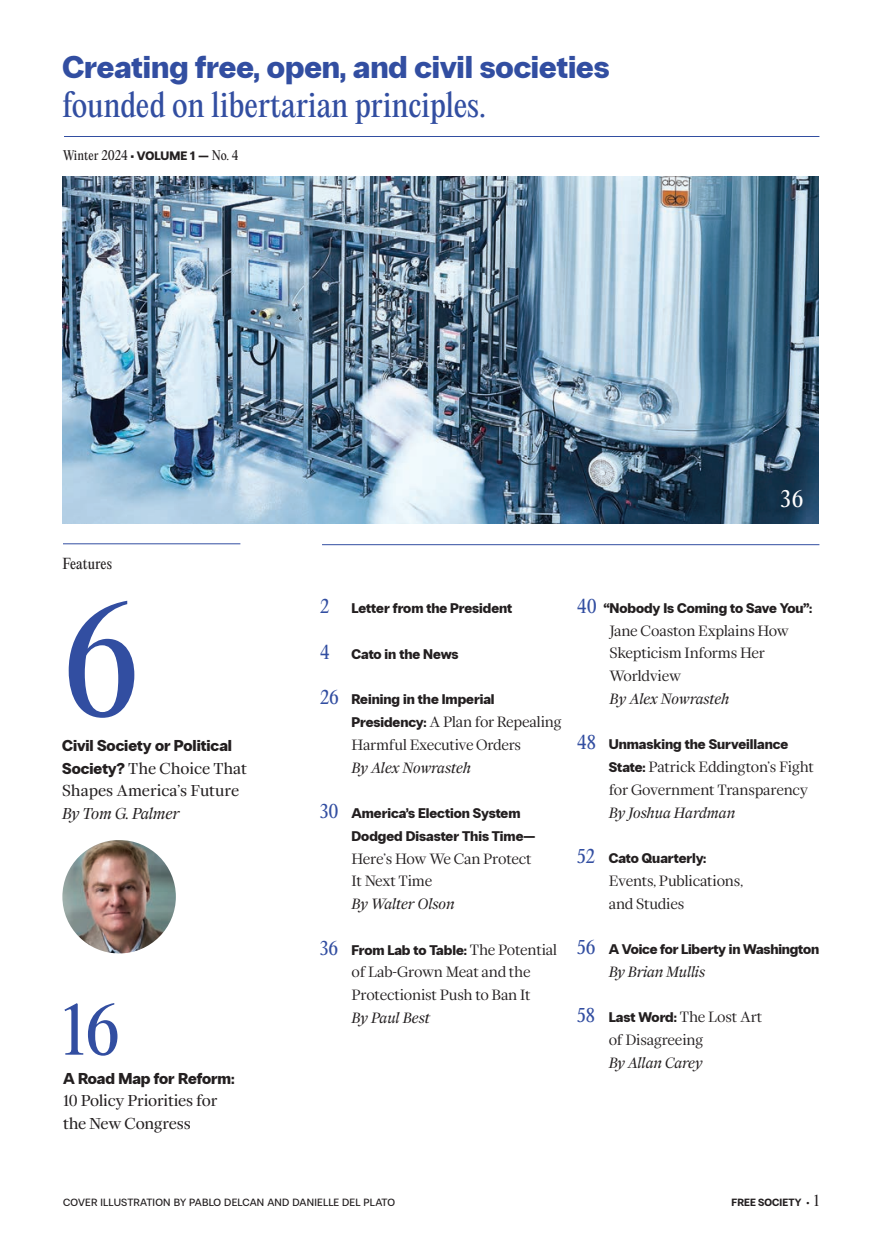
<style>
.page{position:relative;width:882px;height:1260px;background:#fff}
.page>*{position:absolute;margin:0;border:0;box-sizing:border-box;transform-origin:0 0}
.t1{font:140px "PP Editorial New";color:#324ea1}
.t2{font:63px "PP Editorial New";color:#324ea1}
.t3{font:900 31.5px/38.5px "PP Radio Grotesk";letter-spacing:-.005em;color:#324ea1}
.t4{font:21px "PP Editorial New";color:#fff}
.t5{font:17.5px "PP Editorial New";color:#324ea1}
.t6{font:900 15.75px "PP Radio Grotesk";letter-spacing:-.005em;color:#231f20}
.t7{font:14.88px/22.8px "ES Face";letter-spacing:-.01em;color:#231f20}
.t8{font:italic 14.88px "ES Face";letter-spacing:-.025em;color:#231f20}
.t9{font:300 14px/22.8px "ES Face";letter-spacing:-.015em;color:#231f20}
.t10{font:900 14px/22.8px "PP Radio Grotesk";letter-spacing:-.005em;color:#231f20}
.t11{font:14px "PP Editorial New";color:#231f20}
.t12{font:12.25px "PP Editorial New";letter-spacing:-.005em;color:#231f20}
.TOC_Cover_Art_Credit{font:500 10.5px "PP Radio Grotesk";letter-spacing:.02em;color:#231f20}
.t13{font:800 10.5px "PP Radio Grotesk";letter-spacing:.01em;color:#231f20}
.s1{font-family:"PP Editorial New";font-weight:400}
.s2{font-family:"PP Radio Grotesk";font-weight:900}
.s3{font-family:"PP Radio Grotesk";font-weight:900;font-size:15.75px}
.s4{font-family:"PP Editorial New";font-weight:400;font-size:17.5px;color:#324ea1}
.s5{font-weight:400;font-style:italic}
.s6{font-family:"ES Face";font-weight:300}
.s7{font-family:"ES Face";font-weight:400;font-style:italic}
.s8{font-family:"PP Editorial New";font-weight:400;font-size:14px}
</style>
<div class="page">
<img style="left:62px;top:176px;width:757px;height:347px">
<hr style="left:64px;top:136px;width:755px;height:1px;background:#324ea1">
<hr style="left:63px;top:543px;width:177px;height:1px;background:#324ea1">
<hr style="left:322px;top:544px;width:497px;height:1px;background:#324ea1">
<img style="left:62px;top:840px;width:114px;height:113px;border-radius:57px">
<p class="t3" style="left:63px;top:48px;width:548px">Creating free, open, and civil societies <span class="s1">founded on libertarian principles.</span></p>
<p class="t12" style="left:63px;top:147px;width:177px">Winter 2024 <span class="s2">• VOLUME 1 —</span> No. 4</p>
<p class="t4" style="left:781px;top:485px;width:24px">36</p>
<p class="t11" style="left:63px;top:554px;width:51px">Features</p>
<p class="t1" style="left:62px;top:565px;width:79px">6</p>
<p class="t6" style="left:62px;top:736px;width:171px">Civil Society or Political</p>
<p class="t7" style="left:62px;top:756px;width:186px"><span class="s3">Society?</span> The Choice That<br>Shapes America’s Future</p>
<p class="t8" style="left:62px;top:802px;width:119px">By Tom G. Palmer</p>
<p class="t2" style="left:63px;top:987px;width:58px">16</p>
<p class="t6" style="left:63px;top:1069px;width:173px">A Road Map for Reform:</p>
<p class="t7" style="left:63px;top:1089px;width:156px">10 Policy Priorities for the New Congress</p>
<p class="t5" style="left:320px;top:595px;width:11px">2</p>
<p class="t10" style="left:352px;top:597px;width:162px">Letter from the President</p>
<p class="t5" style="left:320px;top:640px;width:11px">4</p>
<p class="t10" style="left:352px;top:643px;width:109px">Cato in the News</p>
<p class="t9" style="left:352px;top:687px;width:211px;text-indent:-32px"><span class="s4">26</span> <span class="s2">Reining in the Imperial<br>Presidency:</span> A Plan for Repealing<br>Harmful Executive Orders<br><span class="s5">By Alex Nowrasteh</span></p>
<p class="t10" style="left:352px;top:802px;width:186px;text-indent:-32px"><span class="s4">30</span> America’s Election System<br>Dodged Disaster This Time—<br><span class="s6">Here’s How We Can Protect<br>It Next Time<br></span><span class="s7">By Walter Olson</span></p>
<p class="t9" style="left:352px;top:937px;width:207px;text-indent:-31px"><span class="s4">36</span> <span class="s2">From Lab to Table:</span> The Potential of Lab-Grown Meat and the<br>Protectionist Push to Ban It<br><span class="s5">By Paul Best</span></p>
<p class="t9" style="left:610px;top:595px;width:204px;text-indent:-32px"><span class="s4">40</span> <span class="s2">“Nobody Is Coming to Save You”:<br></span>Jane Coaston Explains How<br>Skepticism Informs Her<br>Worldview<br><span class="s5">By Alex Nowrasteh</span></p>
<p class="t9" style="left:609px;top:732px;width:207px;text-indent:-32px"><span class="s4">48</span> <span class="s2">Unmasking the Surveillance<br>State:</span> Patrick Eddington’s Fight for Government Transparency<br><span class="s5">By Joshua Hardman</span></p>
<p class="t9" style="left:609px;top:846px;width:136px;text-indent:-32px"><span class="s4">52</span> <span class="s2">Cato Quarterly:<br></span>Events, Publications, and Studies</p>
<p class="t10" style="left:609px;top:938px;width:212px;text-indent:-32px"><span class="s4">56</span> A Voice for Liberty in Washington<br><span class="s7">By Brian Mullis</span></p>
<p class="t9" style="left:609px;top:1005px;width:155px;text-indent:-32px"><span class="s4">58</span> <span class="s2">Last Word:</span> The Lost Art of Disagreeing<br><span class="s5">By Allan Carey</span></p>
<p class="TOC_Cover_Art_Credit" style="left:63px;top:1197px;width:334px">COVER ILLUSTRATION BY PABLO DELCAN AND DANIELLE DEL PLATO</p>
<p class="t13" style="left:732px;top:1196px;width:89px">FREE SOCIETY • <span class="s8">1</span></p>
</div>
